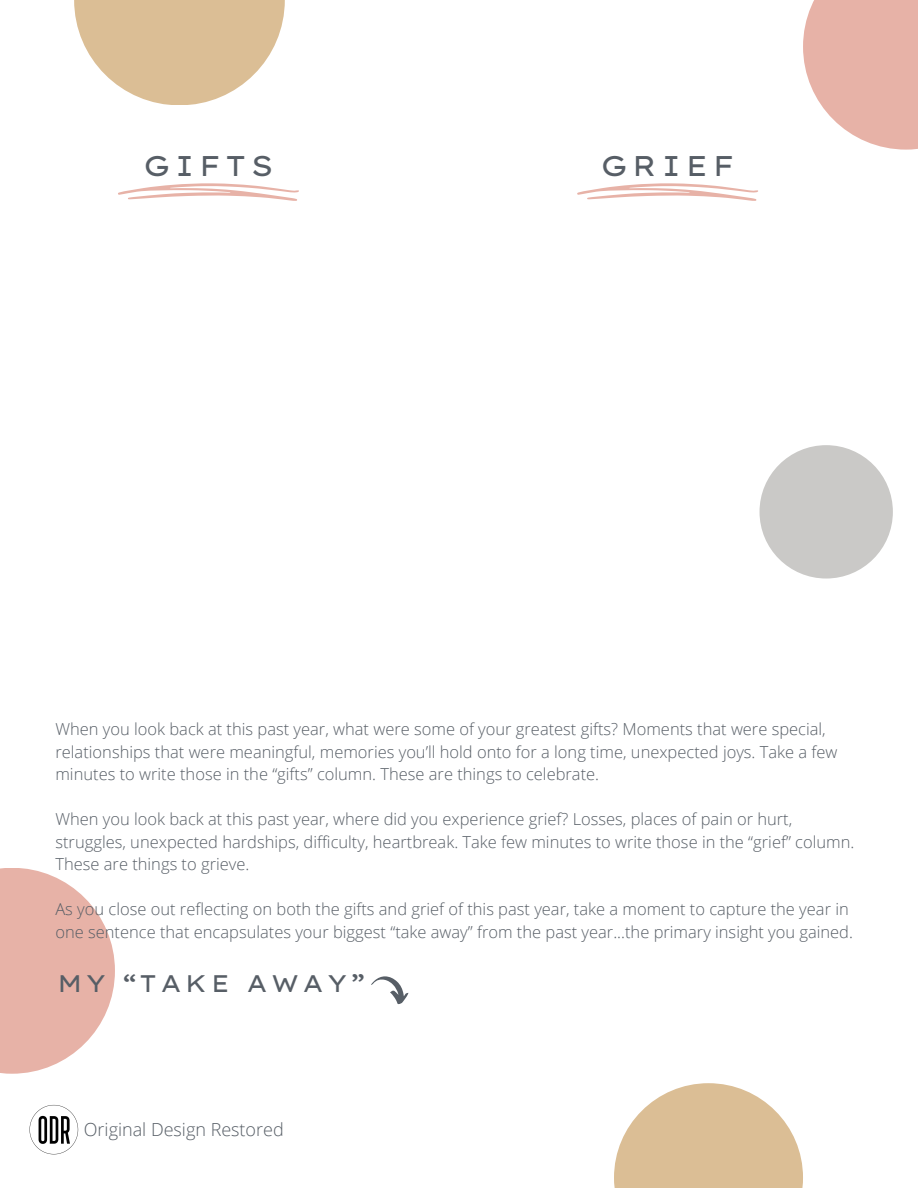
<style>
.page{position:relative;width:918px;height:1188px;background:#fff}
.page>*{position:absolute;margin:0;border:0;box-sizing:border-box;transform-origin:0 0}
.t1{font:28.5px "Lexend Mega";letter-spacing:.135em;color:#575e66}
.t2{font:24px "Lexend Mega";letter-spacing:.135em;color:#575e66}
.t3{font:300 18px "Open Sans";color:#575e66}
.t4{font:300 16.5px/22.5px "Open Sans";color:#575e66}
</style>
<div class="page">
<svg style="left:0;top:868px;width:115px;height:206px;fill:#e7b2a7"></svg>
<div style="left:760px;top:445px;width:133px;height:134px;background:#cac9c7;border-radius:50%"></div>
<svg style="left:74px;top:0;width:211px;height:105px;fill:#dbbe95"></svg>
<svg style="left:614px;top:1083px;width:189px;height:105px;fill:#dbbe95"></svg>
<div style="left:803px;top:0;width:115px;height:150px;background:#e7b2a7"></div>
<svg style="left:118px;top:183px;width:181px;height:18px"></svg>
<svg style="left:577px;top:183px;width:181px;height:18px"></svg>
<img style="left:29px;top:1104px;width:50px;height:51px">
<svg style="left:371px;top:976px;width:37px;height:28px"></svg>
<p class="t1" style="left:143px;top:148px;width:132px">GIFTS</p>
<p class="t1" style="left:600px;top:148px;width:136px">GRIEF</p>
<p class="t4" style="left:55px;top:718px;width:784px">When you look back at this past year, what were some of your greatest gifts? Moments that were special, relationships that were meaningful, memories you’ll hold onto for a long time, unexpected joys. Take a few minutes to write those in the “gifts” column. These are things to celebrate.</p>
<p class="t4" style="left:55px;top:808px;width:800px">When you look back at this past year, where did you experience grief? Losses, places of pain or hurt, struggles, unexpected hardships, difficulty, heartbreak. Take few minutes to write those in the “grief” column.<br>These are things to grieve.</p>
<p class="t4" style="left:55px;top:898px;width:799px">As you close out reflecting on both the gifts and grief of this past year, take a moment to capture the year in one sentence that encapsulates your biggest “take away” from the past year...the primary insight you gained.</p>
<p class="t2" style="left:57px;top:968px;width:310px">MY “TAKE AWAY”</p>
<p class="t3" style="left:84px;top:1117px;width:201px">Original Design Restored</p>
</div>
